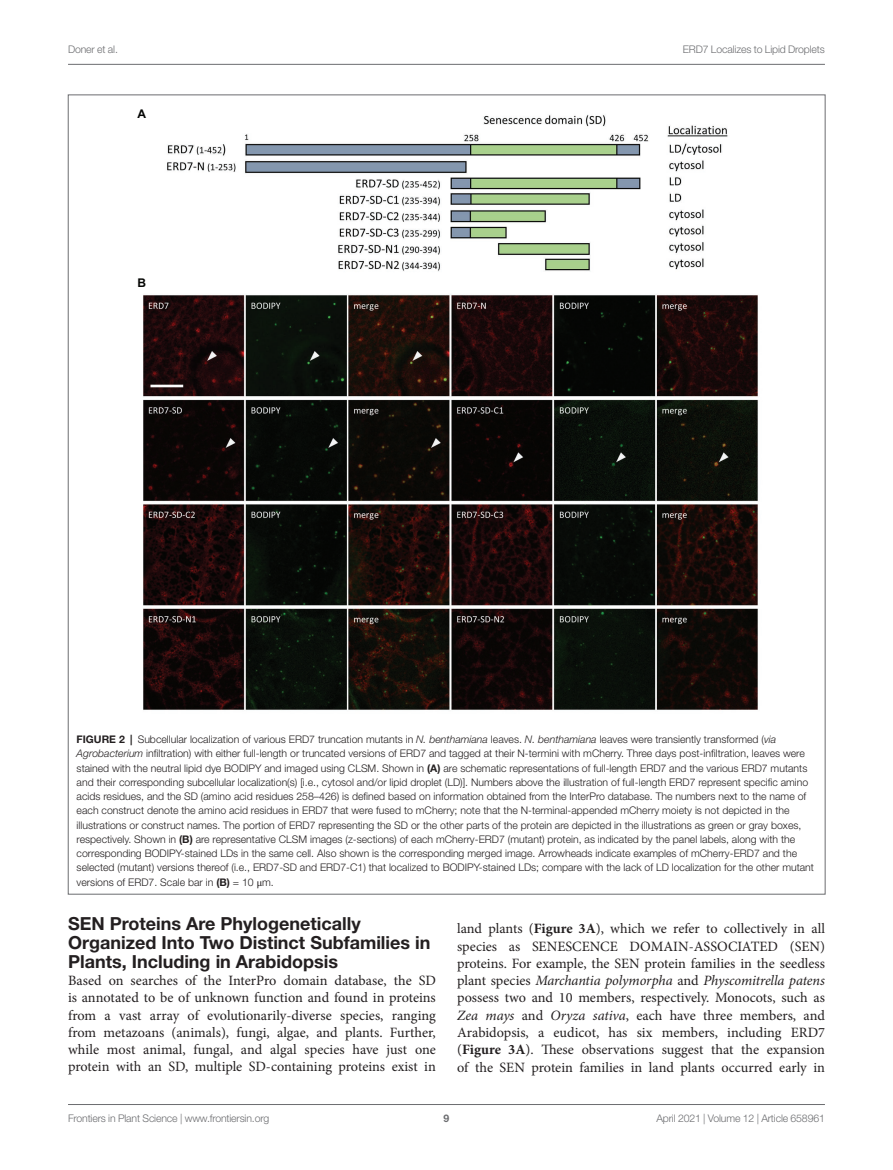
<style>
.page{position:relative;width:893px;height:1170px;background:#fff}
.page>*{position:absolute;margin:0;border:0;box-sizing:border-box;transform-origin:0 0}
.HEAD_2{font:700 18px/18.8px "Helvetica Neue LT Std";color:#231f20}
.TEXT_FLUSH{font:14.25px/17.2px "Minion Pro";letter-spacing:-.005em;color:#231f20;text-align:justify}
.t1{font:700 12px "Arial";color:#040503}
.FIG_LEG{font:300 10.5px/14.2px "Helvetica Neue LT Std";color:#231f20}
.t2{font:300 10.5px "Helvetica Neue LT Std";letter-spacing:-.015em;color:#6c6d70}
.t3{font:700 10.5px "Helvetica Neue LT Std";color:#6c6d70}
.s1{font-weight:700}
.s2{font-style:italic}
.s3{font-family:"STIX General";font-weight:400}
</style>
<div class="page">
<hr style="left:68px;top:64px;width:757px;height:1px;background:#6c6d70">
<hr style="left:68px;top:1104px;width:757px;height:1px;background:#6c6d70">
<img style="left:143px;top:114px;width:615px;height:596px">
<p class="t2" style="left:68px;top:42px;width:51px">Doner et al.</p>
<p class="t2" style="left:683px;top:42px;width:144px">ERD7 Localizes to Lipid Droplets</p>
<p class="t1" style="left:138px;top:105px;width:10px">A</p>
<p class="t1" style="left:138px;top:274px;width:10px">B</p>
<p class="FIG_LEG" style="left:77px;top:732px;width:739px"><span class="s1">FIGURE 2 |</span> Subcellular localization of various ERD7 truncation mutants in <span class="s2">N. benthamiana</span> leaves. <span class="s2">N. benthamiana</span> leaves were transiently transformed (<span class="s2">via Agrobacterium</span> infiltration) with either full-length or truncated versions of ERD7 and tagged at their N-termini with mCherry. Three days post-infiltration, leaves were stained with the neutral lipid dye BODIPY and imaged using CLSM. Shown in <span class="s1">(A)</span> are schematic representations of full-length ERD7 and the various ERD7 mutants and their corresponding subcellular localization(s) [i.e., cytosol and/or lipid droplet (LD)]. Numbers above the illustration of full-length ERD7 represent specific amino acids residues, and the SD (amino acid residues 258–426) is defined based on information obtained from the InterPro database. The numbers next to the name of each construct denote the amino acid residues in ERD7 that were fused to mCherry; note that the N-terminal-appended mCherry moiety is not depicted in the illustrations or construct names. The portion of ERD7 representing the SD or the other parts of the protein are depicted in the illustrations as green or gray boxes, respectively. Shown in <span class="s1">(B)</span> are representative CLSM images (z-sections) of each mCherry-ERD7 (mutant) protein, as indicated by the panel labels, along with the corresponding BODIPY-stained LDs in the same cell. Also shown is the corresponding merged image. Arrowheads indicate examples of mCherry-ERD7 and the selected (mutant) versions thereof (i.e., ERD7-SD and ERD7-C1) that localized to BODIPY-stained LDs; compare with the lack of LD localization for the other mutant versions of ERD7. Scale bar in <span class="s1">(B)</span> = 10 <span class="s3">μ</span>m.</p>
<p class="HEAD_2" style="left:68px;top:914px;width:364px">SEN Proteins Are Phylogenetically<br>Organized Into Two Distinct Subfamilies in<br>Plants, Including in Arabidopsis</p>
<p class="TEXT_FLUSH" style="left:68px;top:971px;width:369px">Based on searches of the InterPro domain database, the SD is annotated to be of unknown function and found in proteins from a vast array of evolutionarily-diverse species, ranging from metazoans (animals), fungi, algae, and plants. Further, while most animal, fungal, and algal species have just one protein with an SD, multiple SD-containing proteins exist in</p>
<p class="TEXT_FLUSH" style="left:457px;top:920px;width:369px">land plants (<span class="s1">Figure 3A</span>), which we refer to collectively in all species as SENESCENCE DOMAIN-ASSOCIATED (SEN) proteins. For example, the SEN protein families in the seedless plant species <span class="s2">Marchantia polymorpha</span> and <span class="s2">Physcomitrella patens </span>possess two and 10 members, respectively. Monocots, such as <span class="s2">Zea mays</span> and <span class="s2">Oryza sativa</span>, each have three members, and Arabidopsis, a eudicot, has six members, including ERD7 (<span class="s1">Figure 3A</span>). These observations suggest that the expansion of the SEN protein families in land plants occurred early in</p>
<p class="t2" style="left:68px;top:1111px;width:203px">Frontiers in Plant Science | www.frontiersin.org</p>
<p class="t3" style="left:444px;top:1111px;width:7px">9</p>
<p class="t2" style="left:656px;top:1111px;width:170px">April 2021 | Volume 12 | Article 658961</p>
</div>
